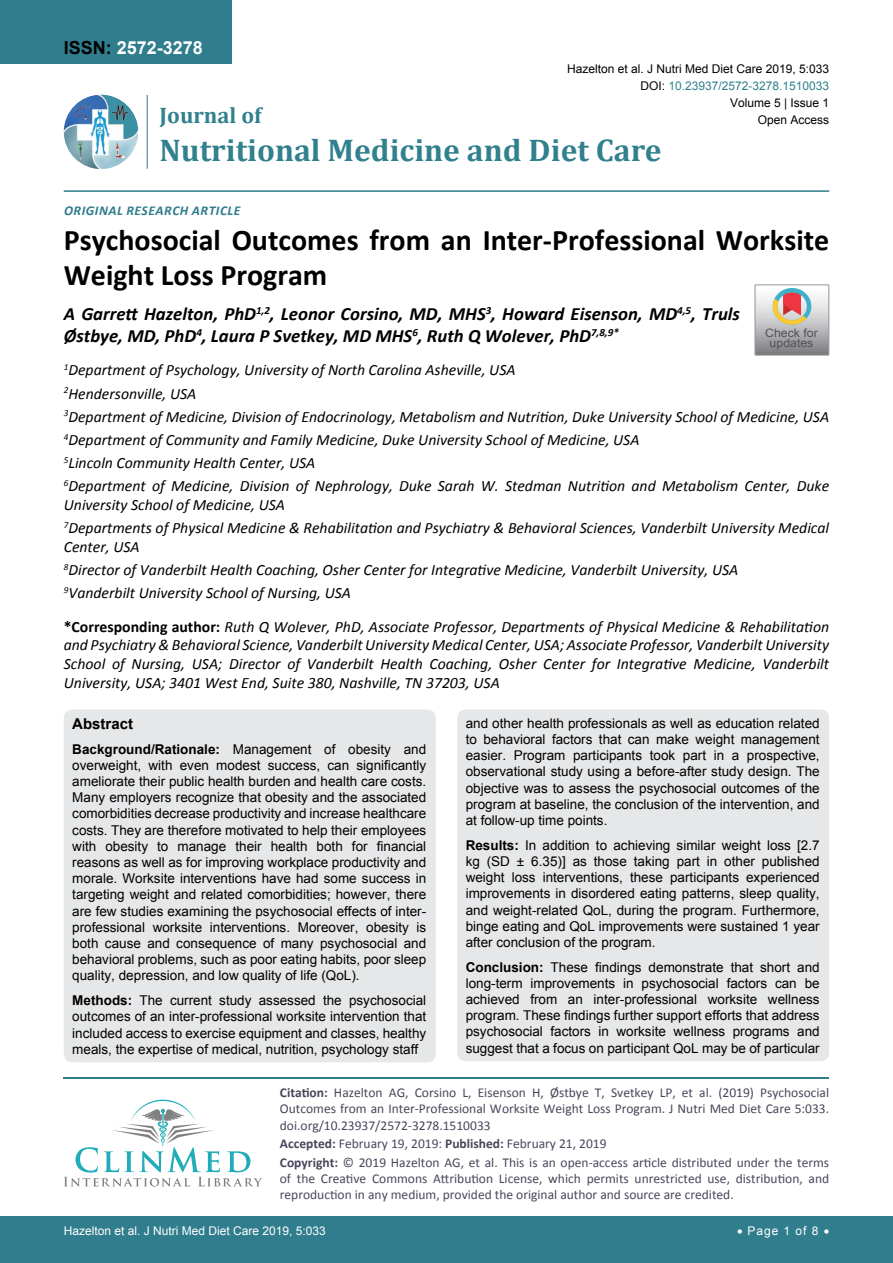
<style>
.page{position:relative;width:893px;height:1263px;background:#fff}
.page>*{position:absolute;margin:0;border:0;box-sizing:border-box;transform-origin:0 0}
.t1{font:700 31.5px "Cambria";color:#30808d}
.t2{font:700 30px/34.5px "Calibri";color:#000}
.t3{font:700 22.5px "Cambria";color:#30808d}
.t4{font:italic 700 18.75px/22.5px "Calibri";color:#000}
.t5{font:700 18px "Arial";color:#fff}
.t6{font:italic 15.75px/23.1px "Calibri";color:#000}
.t7{font:700 15px "Arial";color:#000}
.t8{font:13.5px/16.2px "Arial";color:#000;text-align:justify}
.t9{font:13.5px/16.2px "Calibri";color:#47475c}
.t10{font:italic 700 13.5px "Calibri";letter-spacing:.04em;color:#307d8d}
.t11{font:12px "Arial";color:#000}
.t12{font:12px "Arial";color:#fff}
.t13{font:12px "Arial";color:#30808d}
.t14{font:11.7px/10.1px "Arial";color:#535353;text-align:center;scale:1.06 1}
.s1{color:#000}
.s2{font-weight:700;font-style:normal}
.s3{font-weight:700}
</style>
<div class="page">
<div style="left:0;top:0;width:231px;height:64px;background:#307d8d"></div>
<hr style="left:64px;top:190px;width:765px;height:2px;background:#307d8d">
<hr style="left:64px;top:1077px;width:765px;height:1px;background:#30808d">
<svg style="left:64px;top:1100px;width:198px;height:86px"></svg>
<div style="left:0;top:1217px;width:893px;height:46px;background:#307d8d"></div>
<img style="left:64px;top:95px;width:74px;height:74px;border-radius:37px">
<hr style="left:147px;top:95px;width:1px;height:74px;background:#307d8d">
<div style="left:64px;top:709px;width:372px;height:353px;background:#e6e7e8;border-radius:9px"></div>
<div style="left:457px;top:709px;width:372px;height:352px;background:#e6e7e8;border-radius:9px"></div>
<svg style="left:755px;top:285px;width:74px;height:70px;background:#bdb6b3"></svg>
<h3 class="t5" style="left:64px;top:36px;width:141px"><span class="s1">ISSN:</span> 2572-3278</h3>
<p class="t11" style="left:567px;top:60px;width:264px">Hazelton et al. J Nutri Med Diet Care 2019, 5:033</p>
<p class="t11" style="left:730px;top:95px;width:101px">Volume 5 | Issue 1</p>
<p class="t13" style="left:640px;top:78px;width:190px"><span class="s1">DOI:</span> 10.23937/2572-3278.1510033</p>
<h3 class="t3" style="left:160px;top:100px;width:103px">Journal of</h3>
<p class="t11" style="left:758px;top:112px;width:73px">Open Access</p>
<h1 class="t1" style="left:160px;top:128px;width:504px">Nutritional Medicine and Diet Care</h1>
<p class="t10" style="left:64px;top:202px;width:80px">Original Research</p>
<p class="t10" style="left:192px;top:202px;width:36px">Article</p>
<h2 class="t2" style="left:64px;top:223px;width:767px">Psychosocial Outcomes from an Inter-Professional Worksite<br>Weight Loss Program</h2>
<h3 class="t4" style="left:64px;top:302px;width:678px">A Garrett Hazelton, PhD<sup>1,2</sup>, Leonor Corsino, MD, MHS<sup>3</sup>, Howard Eisenson, MD<sup>4,5</sup>, Truls<br>Østbye, MD, PhD<sup>4</sup>, Laura P Svetkey, MD MHS<sup>6</sup>, Ruth Q Wolever, PhD<sup>7,8,9*</sup></h3>
<p class="t6" style="left:64px;top:358px;width:767px"><sup>1</sup>Department of Psychology, University of North Carolina Asheville, USA<br><sup>2</sup>Hendersonville, USA<br><sup>3</sup>Department of Medicine, Division of Endocrinology, Metabolism and Nutrition, Duke University School of Medicine, USA <sup>4</sup>Department of Community and Family Medicine, Duke University School of Medicine, USA<br><sup>5</sup>Lincoln Community Health Center, USA<br><sup>6</sup>Department of Medicine, Division of Nephrology, Duke Sarah W. Stedman Nutrition and Metabolism Center, Duke</p>
<p class="t6" style="left:64px;top:493px;width:767px">University School of Medicine, USA<br><sup>7</sup>Departments of Physical Medicine &amp; Rehabilitation and Psychiatry &amp; Behavioral Sciences, Vanderbilt University Medical</p>
<p class="t6" style="left:64px;top:535px;width:676px">Center, USA<br><sup>8</sup>Director of Vanderbilt Health Coaching, Osher Center for Integrative Medicine, Vanderbilt University, USA<br><sup>9</sup>Vanderbilt University School of Nursing, USA</p>
<p class="t6" style="left:64px;top:616px;width:767px;line-height:18.9px;text-align:justify"><span class="s2">*Corresponding author:</span> Ruth Q Wolever, PhD, Associate Professor, Departments of Physical Medicine &amp; Rehabilitation and Psychiatry &amp; Behavioral Science, Vanderbilt University Medical Center, USA; Associate Professor, Vanderbilt University School of Nursing, USA; Director of Vanderbilt Health Coaching, Osher Center for Integrative Medicine, Vanderbilt University, USA; 3401 West End, Suite 380, Nashville, TN 37203, USA</p>
<p class="t7" style="left:72px;top:714px;width:62px">Abstract</p>
<p class="t8" style="left:72px;top:741px;width:356px"><span class="s3">Background/Rationale:</span> Management of obesity and overweight, with even modest success, can significantly ameliorate their public health burden and health care costs.<br>Many employers recognize that obesity and the associated comorbidities decrease productivity and increase healthcare costs. They are therefore motivated to help their employees with obesity to manage their health both for financial reasons as well as for improving workplace productivity and morale. Worksite interventions have had some success in targeting weight and related comorbidities; however, there are few studies examining the psychosocial effects of inter&shy;professional worksite interventions. Moreover, obesity is both cause and consequence of many psychosocial and behavioral problems, such as poor eating habits, poor sleep quality, depression, and low quality of life (QoL).</p>
<p class="t8" style="left:72px;top:992px;width:356px"><span class="s3">Methods:</span> The current study assessed the psychosocial outcomes of an inter-professional worksite intervention that included access to exercise equipment and classes, healthy meals, the expertise of medical, nutrition, psychology staff</p>
<p class="t14" style="left:765px;top:328px;width:51px">Check for updates</p>
<p class="t8" style="left:466px;top:715px;width:355px">and other health professionals as well as education related to behavioral factors that can make weight management easier. Program participants took part in a prospective, observational study using a before-after study design. The objective was to assess the psychosocial outcomes of the program at baseline, the conclusion of the intervention, and at follow-up time points.</p>
<p class="t8" style="left:466px;top:837px;width:355px"><span class="s3">Results:</span> In addition to achieving similar weight loss [2.7 kg (SD ± 6.35)] as those taking part in other published weight loss interventions, these participants experienced improvements in disordered eating patterns, sleep quality, and weight-related QoL, during the program. Furthermore, binge eating and QoL improvements were sustained 1 year after conclusion of the program.</p>
<p class="t8" style="left:466px;top:959px;width:355px"><span class="s3">Conclusion:</span> These findings demonstrate that short and long-term improvements in psychosocial factors can be achieved from an inter-professional worksite wellness program. These findings further support efforts that address psychosocial factors in worksite wellness programs and suggest that a focus on participant QoL may be of particular</p>
<p class="t9" style="left:280px;top:1084px;width:551px;text-align:justify"><span class="s3">Citation:</span> Hazelton AG, Corsino L, Eisenson H, Østbye T, Svetkey LP, et al. (2019) Psychosocial Outcomes from an Inter-Professional Worksite Weight Loss Program. J Nutri Med Diet Care 5:033. doi.org/10.23937/2572-3278.1510033</p>
<p class="t9" style="left:280px;top:1134px;width:551px;line-height:18.6px"><span class="s3">Accepted:</span> February 19, 2019: <span class="s3">Published:</span> February 21, 2019<br><span class="s3">Copyright:</span> © 2019 Hazelton AG, et al. This is an open-access article distributed under the terms</p>
<p class="t9" style="left:280px;top:1170px;width:551px">of the Creative Commons Attribution License, which permits unrestricted use, distribution, and reproduction in any medium, provided the original author and source are credited.</p>
<p class="t12" style="left:64px;top:1223px;width:264px">Hazelton et al. J Nutri Med Diet Care 2019, 5:033</p>
<p class="t12" style="left:737px;top:1223px;width:94px">• Page 1 of 8 •</p>
</div>
